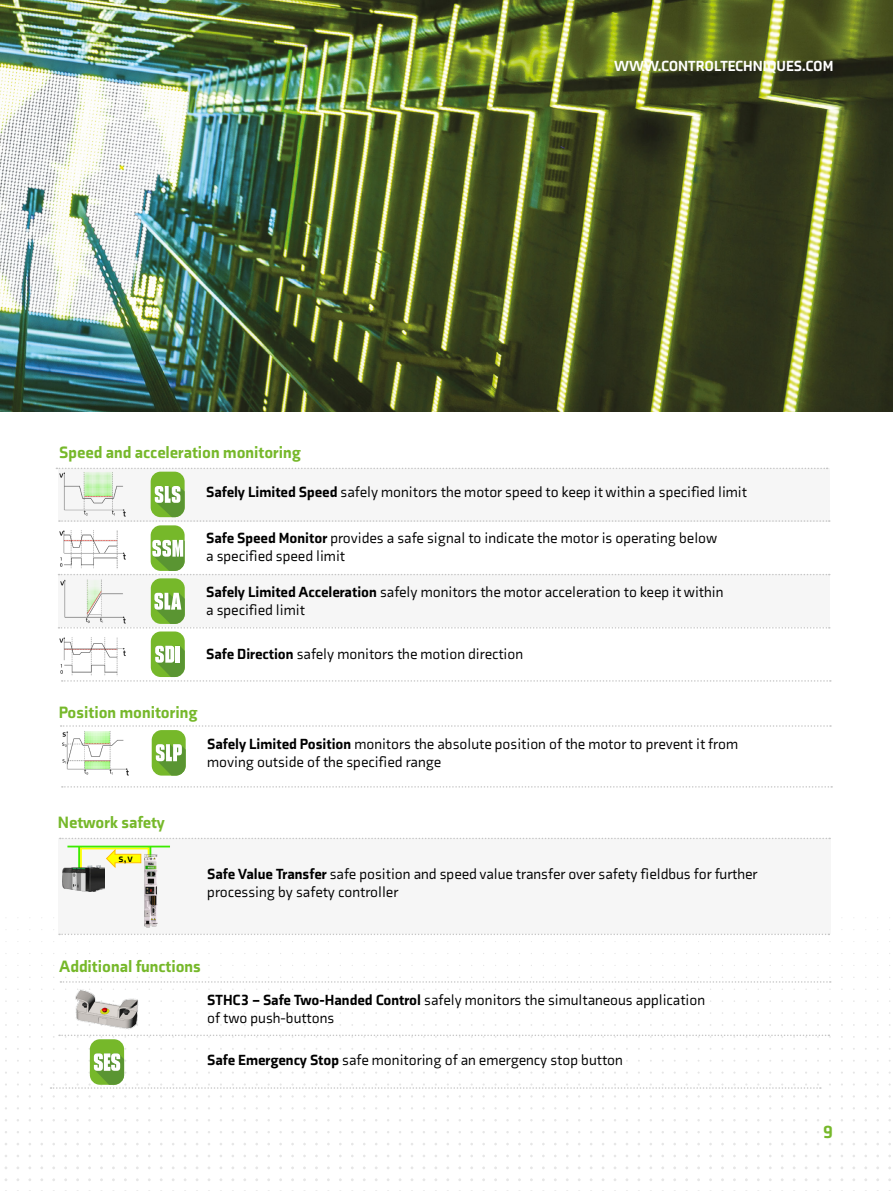
<style>
.page{position:relative;width:893px;height:1191px;background:#fff}
.page>*{position:absolute;margin:0;border:0;box-sizing:border-box;transform-origin:0 0}
.t1{font:900 18px "Axia";color:#76b82a}
.t2{font:900 16.8px "Axia";color:#76b82a}
.t3{font:15px/18px "Axia";color:#000}
.t4{font:900 15px "Axia";color:#fff}
.t5{font:700 11.25px "Axia";color:#000}
.s1{font-weight:900}
</style>
<div class="page">
<img style="left:0;top:0;width:893px;height:412px">
<div style="left:58px;top:468px;width:771px;height:54px;background:#f6f6f6"></div>
<div style="left:58px;top:574px;width:771px;height:54px;background:#f6f6f6"></div>
<svg style="left:131px;top:467px;width:694px;height:2px"></svg>
<svg style="left:130px;top:520px;width:697px;height:2px"></svg>
<svg style="left:59px;top:574px;width:768px;height:1px"></svg>
<svg style="left:130px;top:627px;width:697px;height:1px"></svg>
<svg style="left:62px;top:680px;width:766px;height:1px"></svg>
<svg style="left:61px;top:725px;width:767px;height:1px"></svg>
<svg style="left:62px;top:786px;width:767px;height:1px"></svg>
<div style="left:151px;top:471px;width:34px;height:46px;background:#76b82a;border-radius:10px"></div>
<svg style="left:155px;top:486px;width:30px;height:31px"></svg>
<div style="left:151px;top:525px;width:34px;height:46px;background:#76b82a;border-radius:10px"></div>
<svg style="left:152px;top:540px;width:33px;height:31px"></svg>
<div style="left:151px;top:578px;width:34px;height:46px;background:#76b82a;border-radius:10px"></div>
<svg style="left:154px;top:593px;width:31px;height:31px"></svg>
<div style="left:151px;top:631px;width:34px;height:46px;background:#76b82a;border-radius:10px"></div>
<svg style="left:155px;top:645px;width:30px;height:32px"></svg>
<hr style="left:176px;top:645px;width:4px;height:17px;background:#fff">
<div style="left:152px;top:730px;width:34px;height:45px;background:#76b82a;border-radius:10px"></div>
<svg style="left:156px;top:744px;width:30px;height:31px"></svg>
<img style="left:55px;top:467px;width:75px;height:55px">
<img style="left:59px;top:530px;width:67px;height:39px">
<img style="left:58px;top:575px;width:70px;height:54px">
<img style="left:59px;top:637px;width:67px;height:39px">
<img style="left:60px;top:726px;width:74px;height:50px">
<div style="left:58px;top:838px;width:773px;height:96px;background:#f6f6f6"></div>
<svg style="left:60px;top:837px;width:767px;height:2px"></svg>
<svg style="left:53px;top:929px;width:774px;height:6px"></svg>
<svg style="left:53px;top:1034px;width:774px;height:3px"></svg>
<svg style="left:60px;top:977px;width:768px;height:5px"></svg>
<svg style="left:51px;top:1083px;width:766px;height:5px"></svg>
<hr style="left:80px;top:847px;width:2px;height:23px;background:#ff0">
<hr style="left:78px;top:846px;width:2px;height:23px;background:#3ceb00">
<img style="left:63px;top:865px;width:42px;height:26px">
<hr style="left:81px;top:847px;width:68px;height:2px;background:#ff0">
<hr style="left:67px;top:845px;width:103px;height:2px;background:#3ceb00">
<svg style="left:148px;top:847px;width:3px;height:7px"></svg>
<img style="left:144px;top:854px;width:14px;height:74px">
<svg style="left:106px;top:849px;width:35px;height:19px"></svg>
<img style="left:75px;top:989px;width:64px;height:40px">
<div style="left:90px;top:1039px;width:34px;height:45px;background:#76b82a;border-radius:10px"></div>
<svg style="left:88px;top:1047px;width:38px;height:38px"></svg>
<p class="t2" style="left:59px;top:441px;width:243px">Speed and acceleration monitoring</p>
<p class="t4" style="left:614px;top:56px;width:221px">WWW.CONTROLTECHNIQUES.COM</p>
<p class="t3" style="left:206px;top:483px;width:542px"><span class="s1">Safely Limited Speed</span> safely monitors the motor speed to keep it within a specified limit</p>
<p class="t3" style="left:206px;top:528px;width:513px"><span class="s1">Safe Speed Monitor</span> provides a safe signal to indicate the motor is operating below a specified speed limit</p>
<p class="t3" style="left:206px;top:583px;width:519px"><span class="s1">Safely Limited Acceleration</span> safely monitors the motor acceleration to keep it within a specified limit</p>
<p class="t3" style="left:206px;top:645px;width:319px"><span class="s1">Safe Direction</span> safely monitors the motion direction</p>
<p class="t2" style="left:59px;top:702px;width:140px">Position monitoring</p>
<p class="t3" style="left:207px;top:734px;width:532px"><span class="s1">Safely Limited Position</span> monitors the absolute position of the motor to prevent it from moving outside of the specified range</p>
<p class="t2" style="left:58px;top:812px;width:108px">Network safety</p>
<p class="t5" style="left:119px;top:851px;width:16px">s, v</p>
<p class="t3" style="left:207px;top:865px;width:552px"><span class="s1">Safe Value Transfer</span> safe position and speed value transfer over safety fieldbus for further processing by safety controller</p>
<p class="t2" style="left:59px;top:956px;width:143px">Additional functions</p>
<p class="t3" style="left:207px;top:990px;width:499px"><span class="s1">STHC3 – Safe Two-Handed Control</span> safely monitors the simultaneous application of two push-buttons</p>
<p class="t3" style="left:207px;top:1051px;width:417px"><span class="s1">Safe Emergency Stop</span> safe monitoring of an emergency stop button</p>
<p class="t1" style="left:823px;top:1121px;width:12px">9</p>
</div>
